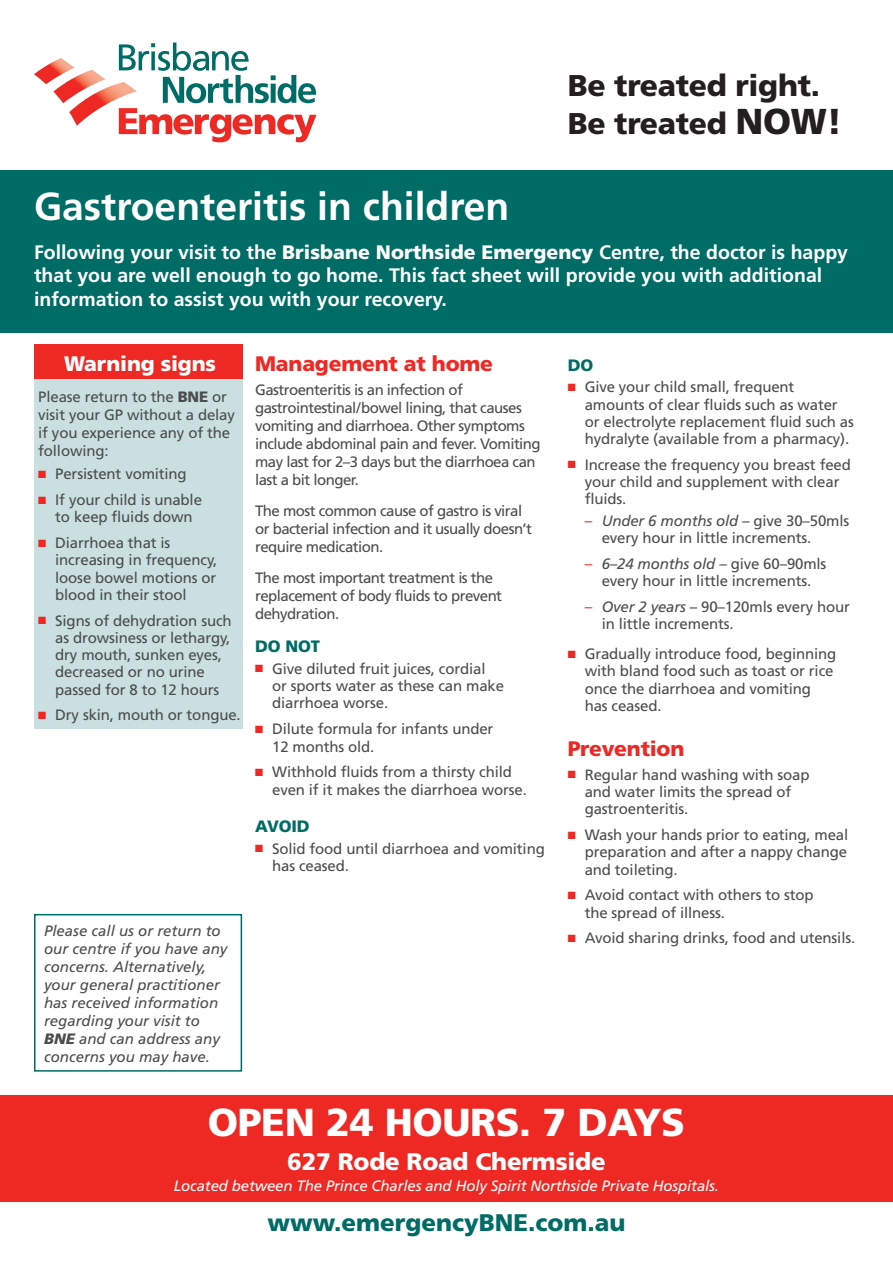
<style>
.page{position:relative;width:893px;height:1263px;background:#fff}
.page>*{position:absolute;margin:0;border:0;box-sizing:border-box;transform-origin:0 0}
.t1{font:700 39px "Frutiger";color:#fff}
.t2{font:900 39px "Frutiger";letter-spacing:-.01em;color:#fff}
.t3{font:900 30px/37.5px "Frutiger";letter-spacing:-.01em;color:#231f20}
.t4{font:900 24px "Frutiger";color:#006c66}
.t5{font:900 24px "Frutiger";letter-spacing:-.01em;color:#fff}
.t6{font:900 21px "Frutiger";letter-spacing:-.01em;color:#ee2823}
.t7{font:900 21px "Frutiger";letter-spacing:-.01em;color:#fff}
.t8{font:700 19.5px/23.2px "Frutiger";color:#fff}
.t9{font:900 16.5px "Frutiger";letter-spacing:-.01em;color:#006c66}
.t10{font:15px/17.2px "Frutiger";letter-spacing:-.01em;color:#4b4c4d}
.t11{font:15px/18px "Frutiger";letter-spacing:-.035em;color:#4b4c4d}
.t12{font:italic 15px/18px "Frutiger";color:#4b4c4d}
.t13{font:italic 15px "Frutiger";letter-spacing:-.01em;color:#fff}
.s1{font-size:36px}
.s2{font-weight:900}
.s3{color:#ee2823}
.s4{font-stretch:condensed;color:#ee2823}
.s5{font-style:italic}
</style>
<div class="page">
<div style="left:0;top:170px;width:893px;height:163px;background:#006c66"></div>
<div style="left:34px;top:344px;width:208px;height:385px;background:#cadfdf"></div>
<div style="left:34px;top:344px;width:208px;height:34px;background:#ee2823"></div>
<div style="left:0;top:1095px;width:893px;height:106px;background:#ee2823"></div>
<svg style="left:34px;top:43px;width:282px;height:99px"></svg>
<div style="left:34px;top:914px;width:208px;height:157px;border:2px solid #006c66"></div>
<h1 class="t1" style="left:34px;top:184px;width:477px">Gastroenteritis in children</h1>
<h2 class="t3" style="left:568px;top:66px;width:276px">Be treated right.<br>Be treated <span class="s1">NOW!</span></h2>
<h3 class="t8" style="left:34px;top:241px;width:816px">Following your visit to the <span class="s2">Brisbane Northside Emergency</span> Centre, the doctor is happy that you are well enough to go home. This fact sheet will provide you with additional information to assist you with your recovery.</h3>
<h3 class="t7" style="left:64px;top:351px;width:153px">Warning signs</h3>
<p class="t10" style="left:38px;top:388px;width:198px;line-height:18px">Please return to the <span class="s2">BNE</span> or visit your GP without a delay if you experience any of the following:</p>
<p class="t10" style="left:38px;top:466px;width:150px"><span class="s3">■</span> Persistent vomiting</p>
<p class="t10" style="left:38px;top:491px;width:165px;text-align:center"><span class="s3">■</span> If your child is unable to keep fluids down</p>
<p class="t10" style="left:55px;top:534px;width:164px;text-indent:-17px"><span class="s3">■</span> Diarrhoea that is increasing in frequency, loose bowel motions or blood in their stool</p>
<p class="t10" style="left:55px;top:612px;width:178px;text-indent:-17px"><span class="s3">■</span> Signs of dehydration such as drowsiness or lethargy, dry mouth, sunken eyes, decreased or no urine passed for 8 to 12 hours</p>
<p class="t10" style="left:38px;top:707px;width:204px"><span class="s3">■</span> Dry skin, mouth or tongue.</p>
<h3 class="t6" style="left:255px;top:351px;width:239px">Management at home</h3>
<p class="t11" style="left:255px;top:381px;width:287px">Gastroenteritis is an infection of gastrointestinal/bowel lining, that causes vomiting and diarrhoea. Other symptoms include abdominal pain and fever. Vomiting may last for 2–3 days but the diarrhoea can last a bit longer.</p>
<p class="t11" style="left:255px;top:502px;width:278px">The most common cause of gastro is viral or bacterial infection and it usually doesn’t require medication.</p>
<p class="t11" style="left:255px;top:569px;width:248px">The most important treatment is the replacement of body fluids to prevent dehydration.</p>
<p class="t9" style="left:255px;top:637px;width:66px">DO NOT</p>
<p class="t10" style="left:272px;top:660px;width:233px;text-indent:-17px"><span class="s3">■</span> Give diluted fruit juices, cordial or sports water as these can make diarrhoea worse.</p>
<p class="t10" style="left:272px;top:720px;width:223px;text-indent:-17px"><span class="s3">■</span> Dilute formula for infants under<br>12 months old.</p>
<p class="t10" style="left:272px;top:763px;width:256px;text-indent:-17px"><span class="s3">■</span> Withhold fluids from a thirsty child even if it makes the diarrhoea worse.</p>
<p class="t9" style="left:255px;top:816px;width:56px">AVOID</p>
<p class="t10" style="left:272px;top:840px;width:274px;text-indent:-17px"><span class="s3">■</span> Solid food until diarrhoea and vomiting has ceased.</p>
<p class="t12" style="left:44px;top:921px;width:185px">Please call us or return to our centre if you have any concerns. Alternatively, your general practitioner has received information regarding your visit to<br><span class="s2">BNE</span> and can address any concerns you may have.</p>
<p class="t9" style="left:568px;top:355px;width:27px">DO</p>
<p class="t10" style="left:585px;top:378px;width:271px;text-indent:-17px"><span class="s3">■</span> Give your child small, frequent amounts of clear fluids such as water or electrolyte replacement fluid such as hydralyte (available from a pharmacy).</p>
<p class="t10" style="left:585px;top:456px;width:268px;text-indent:-17px"><span class="s3">■</span> Increase the frequency you breast feed your child and supplement with clear fluids.</p>
<p class="t10" style="left:602px;top:512px;width:249px;text-indent:-17px"><span class="s4">–</span> <span class="s5">Under 6 months old –</span> give 30–50mls every hour in little increments.</p>
<p class="t10" style="left:585px;top:555px;width:243px;text-align:center"><span class="s4">–</span> <span class="s5">6–24 months old</span> – give 60–90mls every hour in little increments.</p>
<p class="t10" style="left:602px;top:598px;width:250px;text-indent:-17px"><span class="s4">–</span> <span class="s5">Over 2 years</span> – 90–120mls every hour in little increments.</p>
<p class="t10" style="left:585px;top:645px;width:253px;text-indent:-17px"><span class="s3">■</span> Gradually introduce food, beginning with bland food such as toast or rice once the diarrhoea and vomiting has ceased.</p>
<h3 class="t6" style="left:568px;top:736px;width:118px">Prevention</h3>
<p class="t10" style="left:585px;top:766px;width:226px;text-indent:-17px"><span class="s3">■</span> Regular hand washing with soap and water limits the spread of gastroenteritis.</p>
<p class="t10" style="left:585px;top:826px;width:265px;text-align:justify;text-indent:-17px"><span class="s3">■</span> Wash your hands prior to eating, meal preparation and after a nappy change and toileting.</p>
<p class="t10" style="left:585px;top:886px;width:231px;text-indent:-17px"><span class="s3">■</span> Avoid contact with others to stop the spread of illness.</p>
<p class="t10" style="left:568px;top:929px;width:289px"><span class="s3">■</span> Avoid sharing drinks, food and utensils.</p>
<h1 class="t2" style="left:208px;top:1099px;width:479px">OPEN 24 HOURS. 7 DAYS</h1>
<h3 class="t5" style="left:287px;top:1147px;width:320px">627 Rode Road Chermside</h3>
<p class="t13" style="left:174px;top:1177px;width:547px">Located between The Prince Charles and Holy Spirit Northside Private Hospitals.</p>
<h3 class="t4" style="left:267px;top:1208px;width:360px">www.emergencyBNE.com.au</h3>
</div>
